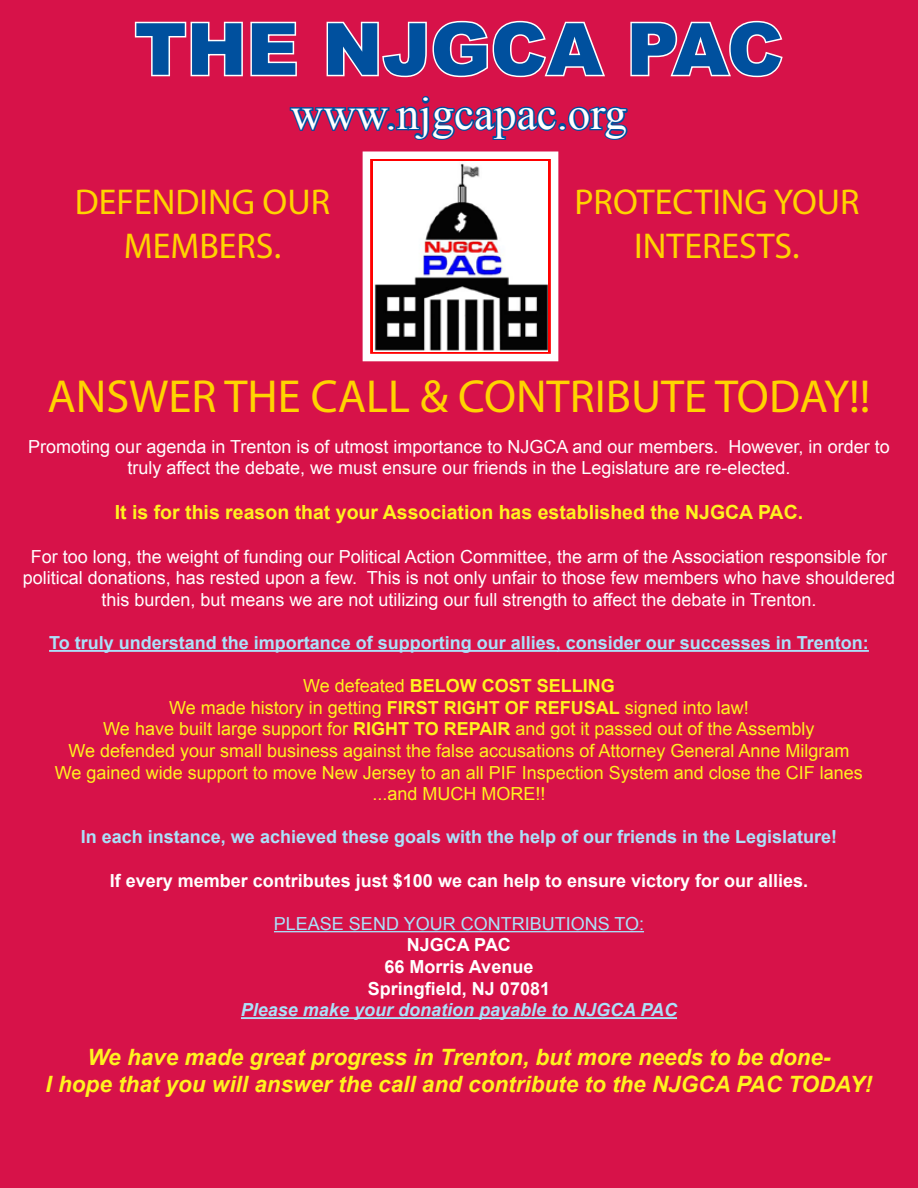
<style>
.page{position:relative;width:918px;height:1188px;background:#d71249}
.page>*{position:absolute;margin:0;border:0;box-sizing:border-box;transform-origin:0 0}
.t1{font:900 72px "Arial";color:#00509e}
.t2{font:46.5px "Myriad Pro";color:#ffd400}
.t3{font:45px "Times New Roman";color:#fff}
.t4{font:36px/43.2px "Myriad Pro";color:#ffd400;text-align:center}
.t5{font:italic 700 22.5px/27px "Arial";color:#fff31f;text-align:center}
.t6{font:700 19.5px "Arial";color:#fff31f}
.t7{font:18px/21.6px "Arial";color:#fff;text-align:center}
.t8{font:18px/21.6px "Arial";color:#fff31f;text-align:center}
.t9{font:700 18px "Arial";color:#abe1fa}
.t10{font:700 18px/21.6px "Arial";color:#fff;text-align:center}
.t11{font:italic 700 18px "Arial";color:#abe1fa}
.t12{font:18px "Arial";color:#abe1fa}
.s1{font-weight:700}
</style>
<div class="page">
<hr style="left:49px;top:650px;width:820px;height:2px;background:#abe1fa">
<hr style="left:274px;top:931px;width:370px;height:1px;background:#abe1fa">
<hr style="left:241px;top:1017px;width:436px;height:2px;background:#abe1fa">
<svg style="left:134px;top:21px;width:163px;height:56px"></svg>
<svg style="left:326px;top:20px;width:279px;height:58px"></svg>
<svg style="left:630px;top:20px;width:153px;height:58px"></svg>
<svg style="left:289px;top:96px;width:339px;height:44px"></svg>
<img style="left:372px;top:161px;width:177px;height:191px">
<div style="left:366px;top:155px;width:189px;height:6px;background:#f00"></div>
<div style="left:363px;top:151px;width:195px;height:210px;border:8px solid #fff"></div>
<h1 class="t1" style="left:135px;top:-3px;width:650px">THE NJGCA PAC</h1>
<h3 class="t3" style="left:291px;top:83px;width:338px">www.njgcapac.org</h3>
<h3 class="t4" style="left:75px;top:180px;width:257px">DEFENDING OUR<br>MEMBERS.</h3>
<h3 class="t4" style="left:574px;top:180px;width:287px">PROTECTING YOUR<br>INTERESTS.</h3>
<h2 class="t2" style="left:47px;top:368px;width:825px">ANSWER THE CALL &amp; CONTRIBUTE TODAY!!</h2>
<p class="t7" style="left:28px;top:436px;width:863px">Promoting our agenda in Trenton is of utmost importance to NJGCA and our members. However, in order to truly affect the debate, we must ensure our friends in the Legislature are re-elected.</p>
<p class="t6" style="left:115px;top:500px;width:690px">It is for this reason that your Association has established the NJGCA PAC.</p>
<p class="t7" style="left:23px;top:546px;width:874px">For too long, the weight of funding our Political Action Committee, the arm of the Association responsible for political donations, has rested upon a few. This is not only unfair to those few members who have shouldered this burden, but means we are not utilizing our full strength to affect the debate in Trenton.</p>
<p class="t9" style="left:49px;top:631px;width:821px">To truly understand the importance of supporting our allies, consider our successes in Trenton:</p>
<p class="t8" style="left:55px;top:675px;width:810px">We defeated <span class="s1">BELOW COST SELLING<br></span>We made history in getting <span class="s1">FIRST RIGHT OF REFUSAL</span> signed into law!<br>We have built large support for <span class="s1">RIGHT TO REPAIR</span> and got it passed out of the Assembly<br>We defended your small business against the false accusations of Attorney General Anne Milgram We gained wide support to move New Jersey to an all PIF Inspection System and close the CIF lanes ...and MUCH MORE!!</p>
<p class="t9" style="left:81px;top:825px;width:758px">In each instance, we achieved these goals with the help of our friends in the Legislature!</p>
<p class="t10" style="left:110px;top:870px;width:700px">If every member contributes just $100 we can help to ensure victory for our allies.</p>
<p class="t12" style="left:274px;top:912px;width:372px">PLEASE SEND YOUR CONTRIBUTIONS TO:</p>
<p class="t10" style="left:368px;top:935px;width:184px">NJGCA PAC<br>66 Morris Avenue<br>Springfield, NJ 07081</p>
<p class="t11" style="left:241px;top:998px;width:438px">Please make your donation payable to NJGCA PAC</p>
<p class="t5" style="left:46px;top:1044px;width:828px">We have made great progress in Trenton, but more needs to be done-<br>I hope that you will answer the call and contribute to the NJGCA PAC TODAY!</p>
</div>
